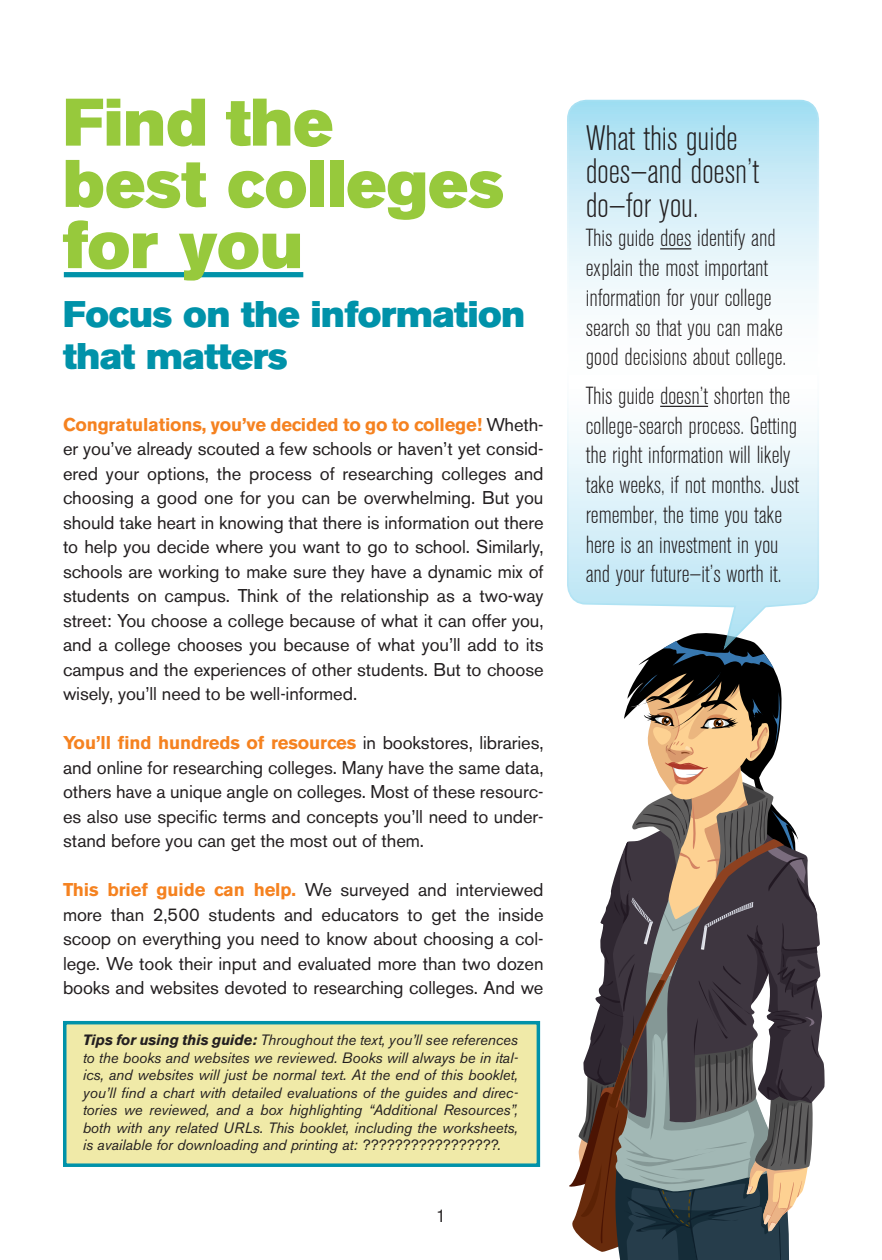
<style>
.page{position:relative;width:882px;height:1260px;background:#fff}
.page>*{position:absolute;margin:0;border:0;box-sizing:border-box;transform-origin:0 0}
.t1{font:66.5px/61.2px "Akzidenz Grotesk BE Super";color:#97c93c}
.t2{font:36.75px/42px "Akzidenz Grotesk BE Super";letter-spacing:-.01em;color:#0092a9}
.t3{font:300 condensed 35px/33.2px "Akzidenz Grotesk BE";color:#231f20}
.t4{font:300 condensed 24.5px/29.8px "Akzidenz Grotesk BE";color:#231f20}
.t5{font:18.38px/24.5px "Akzidenz Grotesk BE";letter-spacing:-.005em;color:#231f20;text-align:justify}
.t6{font:condensed 17.5px "Helvetica Neue";color:#231f20}
.t7{font:italic 14.88px/17.5px "Akzidenz Grotesk BE";letter-spacing:-.005em;color:#231f20;text-align:justify}
.s1{font-weight:700;color:#f58220}
.s2{font-weight:700}
</style>
<div class="page">
<svg style="left:569px;top:651px;width:253px;height:609px"></svg>
<div style="left:64px;top:272px;width:239px;height:5px;background:#0092a9"></div>
<svg style="left:567px;top:99px;width:252px;height:552px"></svg>
<hr style="left:660px;top:248px;width:31px;height:1px;background:#231f20">
<hr style="left:660px;top:406px;width:48px;height:1px;background:#231f20">
<div style="left:63px;top:1021px;width:477px;height:146px;background:#f0eaa8;border:4px solid #0092a9"></div>
<h1 class="t1" style="left:63px;top:92px;width:443px">Find the<br>best colleges for you</h1>
<h2 class="t2" style="left:63px;top:293px;width:464px">Focus on the information that matters</h2>
<p class="t5" style="left:63px;top:412px;width:482px"><span class="s1">Congratulations, you’ve decided to go to college!</span> Wheth&shy;er you’ve already scouted a few schools or haven’t yet consid&shy;ered your options, the process of researching colleges and choosing a good one for you can be overwhelming. But you should take heart in knowing that there is information out there to help you decide where you want to go to school. Similarly, schools are working to make sure they have a dynamic mix of students on campus. Think of the relationship as a two-way street: You choose a college because of what it can offer you, and a college chooses you because of what you’ll add to its campus and the experiences of other students. But to choose wisely, you’ll need to be well-informed.</p>
<p class="t5" style="left:63px;top:731px;width:482px"><span class="s1">You’ll find hundreds of resources</span> in bookstores, libraries, and online for researching colleges. Many have the same data, others have a unique angle on colleges. Most of these resourc&shy;es also use specific terms and concepts you’ll need to under&shy;stand before you can get the most out of them.</p>
<p class="t5" style="left:63px;top:878px;width:482px"><span class="s1">This brief guide can help.</span> We surveyed and interviewed more than 2,500 students and educators to get the inside scoop on everything you need to know about choosing a col&shy;lege. We took their input and evaluated more than two dozen books and websites devoted to researching colleges. And we</p>
<p class="t7" style="left:83px;top:1031px;width:437px"><span class="s2">Tips for using this guide:</span> Throughout the text, you’ll see references to the books and websites we reviewed. Books will always be in ital&shy;ics, and websites will just be normal text. At the end of this booklet, you’ll find a chart with detailed evaluations of the guides and direc&shy;tories we reviewed, and a box highlighting “Additional Resources”, both with any related URLs. This booklet, including the worksheets, is available for downloading and printing at: ?????????????????.</p>
<p class="t6" style="left:437px;top:1206px;width:10px">1</p>
<h3 class="t3" style="left:586px;top:123px;width:175px">What this guide does—and doesn’t do—for you.</h3>
<h3 class="t4" style="left:586px;top:224px;width:202px">This guide does identify and explain the most important information for your college search so that you can make good decisions about college.</h3>
<h3 class="t4" style="left:586px;top:381px;width:215px">This guide doesn’t shorten the college-search process. Getting the right information will likely take weeks, if not months. Just remember, the time you take here is an investment in you and your future—it’s worth it.</h3>
</div>
